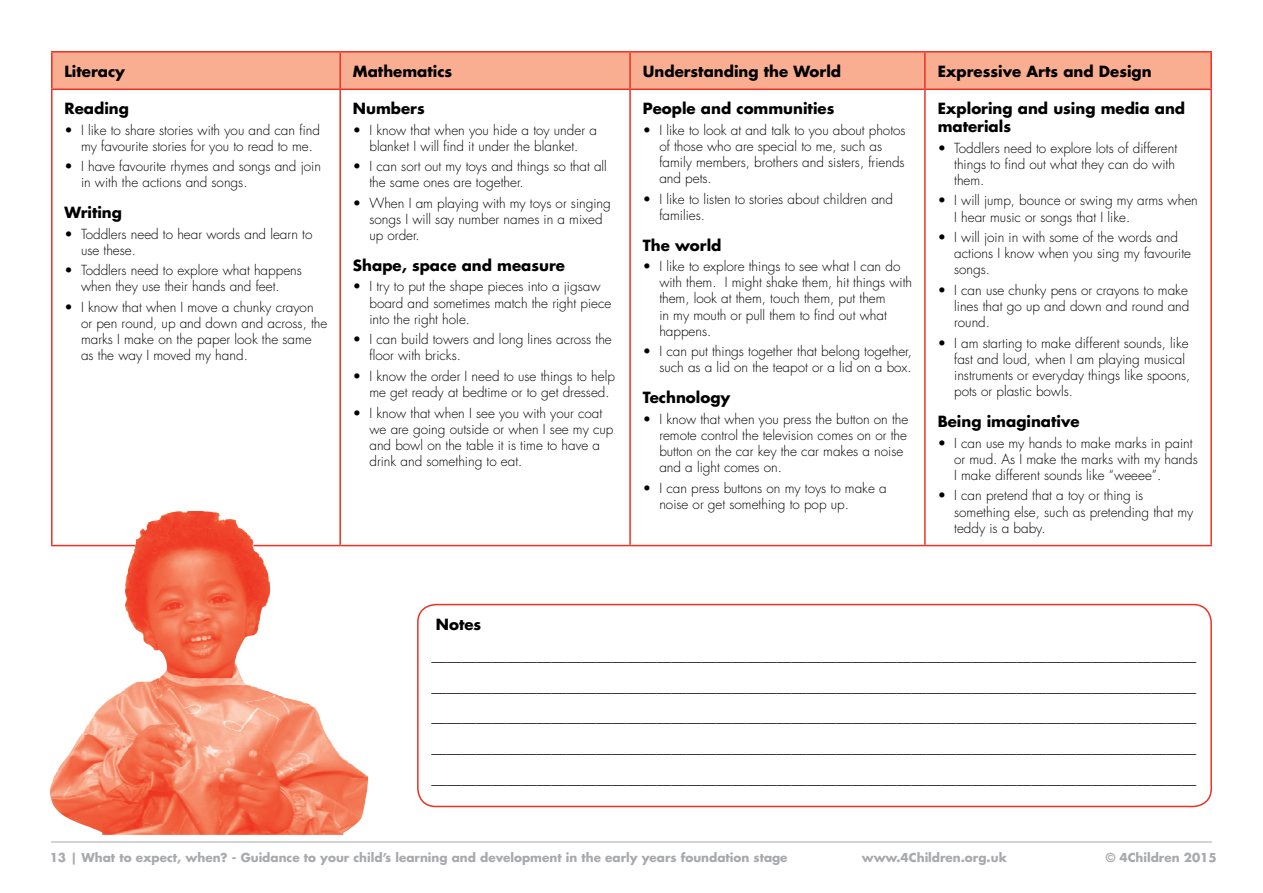
<style>
.page{position:relative;width:1263px;height:893px;background:#fff}
.page>*{position:absolute;margin:0;border:0;box-sizing:border-box;transform-origin:0 0}
.t1{font:700 15px/30.8px "Futura LT";color:#000}
.t2{font:300 13.5px/16.2px "Futura LT";color:#000}
.t3{font:700 12px "Futura LT";color:#a7a9ac}
</style>
<div class="page">
<hr style="left:51px;top:842px;width:1161px;height:1px;background:#a7a9ac">
<div style="left:53px;top:53px;width:1157px;height:36px;background:#f9ae91"></div>
<hr style="left:340px;top:51px;width:290px;height:2px;background:#ee3124">
<hr style="left:630px;top:51px;width:295px;height:2px;background:#ee3124">
<hr style="left:629px;top:53px;width:2px;height:36px;background:#ee3124">
<hr style="left:925px;top:51px;width:287px;height:2px;background:#ee3124">
<hr style="left:924px;top:53px;width:2px;height:36px;background:#ee3124">
<hr style="left:1210px;top:53px;width:2px;height:36px;background:#ee3124">
<hr style="left:340px;top:89px;width:290px;height:1px;background:#ee3124">
<hr style="left:340px;top:545px;width:290px;height:1px;background:#ee3124">
<hr style="left:51px;top:90px;width:2px;height:455px;background:#ee3124">
<hr style="left:339px;top:90px;width:2px;height:455px;background:#ee3124">
<hr style="left:51px;top:51px;width:289px;height:2px;background:#ee3124">
<hr style="left:51px;top:53px;width:2px;height:36px;background:#ee3124">
<hr style="left:339px;top:53px;width:2px;height:36px;background:#ee3124">
<hr style="left:51px;top:89px;width:289px;height:1px;background:#ee3124">
<hr style="left:630px;top:89px;width:295px;height:1px;background:#ee3124">
<hr style="left:629px;top:90px;width:2px;height:455px;background:#ee3124">
<hr style="left:630px;top:545px;width:295px;height:1px;background:#ee3124">
<hr style="left:925px;top:89px;width:287px;height:1px;background:#ee3124">
<hr style="left:924px;top:90px;width:2px;height:455px;background:#ee3124">
<hr style="left:1210px;top:90px;width:2px;height:455px;background:#ee3124">
<hr style="left:925px;top:545px;width:287px;height:1px;background:#ee3124">
<img style="left:50px;top:511px;width:319px;height:324px">
<div style="left:417px;top:604px;width:795px;height:203px;border:2px solid #ee3124;border-radius:18px"></div>
<p class="t1" style="left:65px;top:55px;width:62px">Literacy</p>
<p class="t1" style="left:353px;top:55px;width:101px">Mathematics</p>
<p class="t1" style="left:643px;top:55px;width:200px">Understanding the World</p>
<p class="t1" style="left:938px;top:55px;width:215px">Expressive Arts and Design</p>
<p class="t1" style="left:65px;top:93px;width:66px">Reading</p>
<p class="t2" style="left:81px;top:122px;width:240px;text-indent:-16px">• I like to share stories with you and can find my favourite stories for you to read to me.</p>
<p class="t2" style="left:81px;top:159px;width:241px;text-indent:-16px">• I have favourite rhymes and songs and join in with the actions and songs.</p>
<p class="t1" style="left:65px;top:197px;width:59px">Writing</p>
<p class="t2" style="left:81px;top:226px;width:233px;text-indent:-16px">• Toddlers need to hear words and learn to use these.</p>
<p class="t2" style="left:65px;top:263px;width:239px;text-align:center">• Toddlers need to explore what happens when they use their hands and feet.</p>
<p class="t2" style="left:81px;top:299px;width:248px;text-indent:-16px">• I know that when I move a chunky crayon or pen round, up and down and across, the marks I make on the paper look the same as the way I moved my hand.</p>
<p class="t1" style="left:353px;top:93px;width:73px">Numbers</p>
<p class="t2" style="left:353px;top:122px;width:245px;text-align:center">• I know that when you hide a toy under a blanket I will find it under the blanket.</p>
<p class="t2" style="left:369px;top:159px;width:239px;text-indent:-16px">• I can sort out my toys and things so that all the same ones are together.</p>
<p class="t2" style="left:369px;top:195px;width:243px;text-indent:-16px">• When I am playing with my toys or singing songs I will say number names in a mixed up order.</p>
<p class="t1" style="left:353px;top:250px;width:214px">Shape, space and measure</p>
<p class="t2" style="left:369px;top:279px;width:243px;text-indent:-16px">• I try to put the shape pieces into a jigsaw board and sometimes match the right piece into the right hole.</p>
<p class="t2" style="left:369px;top:332px;width:244px;text-indent:-16px">• I can build towers and long lines across the floor with bricks.</p>
<p class="t2" style="left:369px;top:368px;width:247px;text-indent:-16px">• I know the order I need to use things to help me get ready at bedtime or to get dressed.</p>
<p class="t2" style="left:369px;top:405px;width:246px;text-indent:-16px">• I know that when I see you with your coat we are going outside or when I see my cup and bowl on the table it is time to have a drink and something to eat.</p>
<p class="t1" style="left:643px;top:93px;width:193px">People and communities</p>
<p class="t2" style="left:659px;top:122px;width:248px;text-indent:-16px">• I like to look at and talk to you about photos of those who are special to me, such as family members, brothers and sisters, friends and pets.</p>
<p class="t2" style="left:659px;top:191px;width:235px;text-indent:-16px">• I like to listen to stories about children and families.</p>
<p class="t1" style="left:643px;top:229px;width:80px">The world</p>
<p class="t2" style="left:659px;top:258px;width:254px;text-indent:-16px">• I like to explore things to see what I can do with them. I might shake them, hit things with them, look at them, touch them, put them<br>in my mouth or pull them to find out what happens.</p>
<p class="t2" style="left:643px;top:344px;width:271px;text-align:right">• I can put things together that belong together, such as a lid on the teapot or a lid on a box.</p>
<p class="t1" style="left:643px;top:382px;width:89px">Technology</p>
<p class="t2" style="left:659px;top:411px;width:251px;text-indent:-16px">• I know that when you press the button on the remote control the television comes on or the button on the car key the car makes a noise and a light comes on.</p>
<p class="t2" style="left:659px;top:480px;width:229px;text-indent:-16px">• I can press buttons on my toys to make a noise or get something to pop up.</p>
<p class="t1" style="left:938px;top:99px;width:249px;line-height:18px">Exploring and using media and materials</p>
<p class="t2" style="left:954px;top:140px;width:225px;text-indent:-16px">• Toddlers need to explore lots of different things to find out what they can do with them.</p>
<p class="t2" style="left:954px;top:193px;width:245px;text-indent:-16px">• I will jump, bounce or swing my arms when<br>I hear music or songs that I like.</p>
<p class="t2" style="left:954px;top:229px;width:238px;text-indent:-16px">• I will join in with some of the words and actions I know when you sing my favourite songs.</p>
<p class="t2" style="left:954px;top:282px;width:237px;text-align:justify;text-indent:-16px">• I can use chunky pens or crayons to make lines that go up and down and round and round.</p>
<p class="t2" style="left:954px;top:335px;width:238px;text-indent:-16px">• I am starting to make different sounds, like fast and loud, when I am playing musical instruments or everyday things like spoons, pots or plastic bowls.</p>
<p class="t1" style="left:938px;top:406px;width:143px">Being imaginative</p>
<p class="t2" style="left:954px;top:435px;width:245px;text-indent:-16px">• I can use my hands to make marks in paint or mud. As I make the marks with my hands<br>I make different sounds like “weeee”.</p>
<p class="t2" style="left:954px;top:488px;width:241px;text-indent:-16px">• I can pretend that a toy or thing is something else, such as pretending that my teddy is a baby.</p>
<p class="t1" style="left:431px;top:609px;width:767px;text-indent:4px">Notes ______________________________________________________________________________________________________ ______________________________________________________________________________________________________ ______________________________________________________________________________________________________ ______________________________________________________________________________________________________ ______________________________________________________________________________________________________</p>
<p class="t3" style="left:50px;top:850px;width:739px">13 | What to expect, when? - Guidance to your child’s learning and development in the early years foundation stage</p>
<p class="t3" style="left:862px;top:850px;width:147px">www.4Children.org.uk</p>
<p class="t3" style="left:1106px;top:850px;width:113px">© 4Children 2015</p>
</div>
